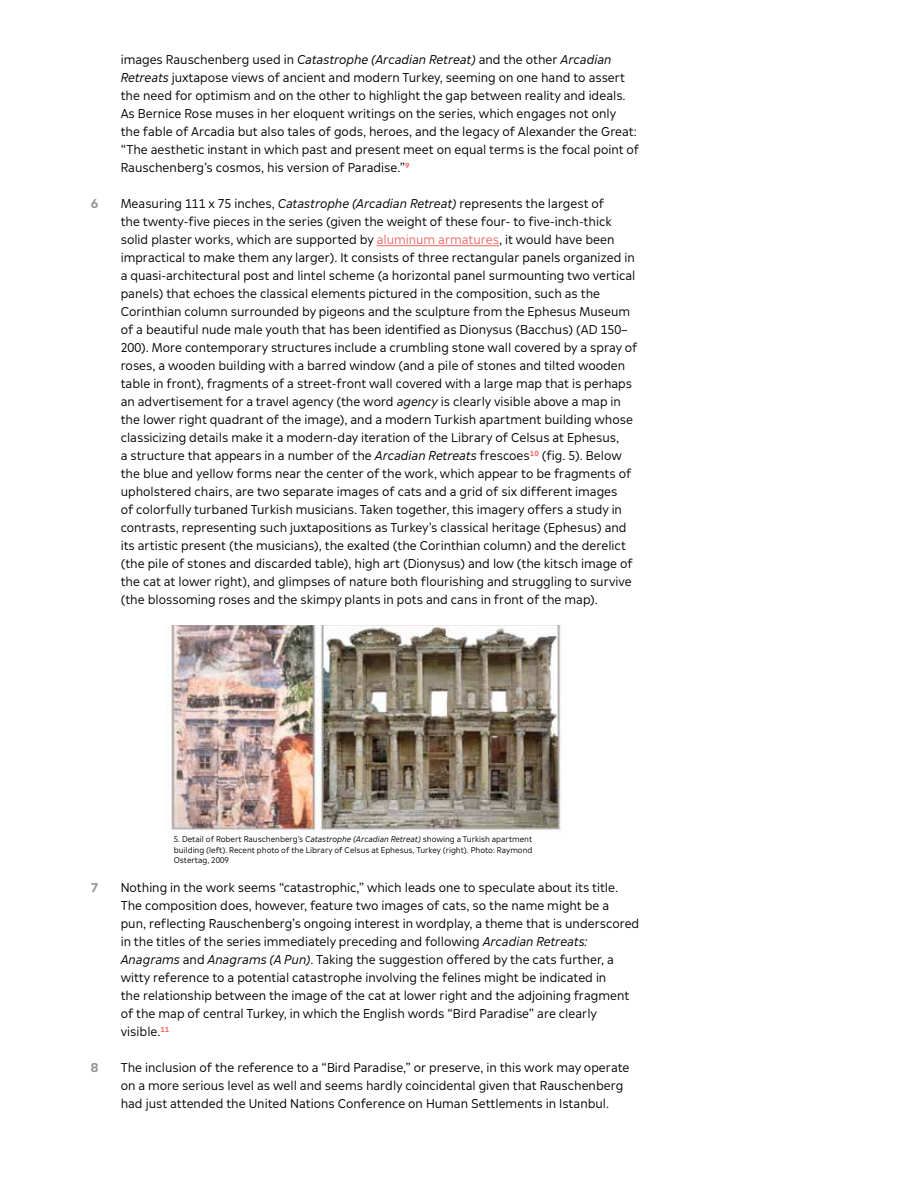
<style>
.page{position:relative;width:918px;height:1188px;background:#fff}
.page>*{position:absolute;margin:0;border:0;box-sizing:border-box;transform-origin:0 0}
.t1{font:12.75px/18px "SFMOMA Text";color:#000}
.t2{font:700 12.75px "SFMOMA Display";color:#939598}
.t3{font:8.25px/10.5px "SFMOMA Text";color:#000;text-align:justify}
.s1{font-style:italic}
.s2{color:#f2665e}
</style>
<div class="page">
<hr style="left:377px;top:245px;width:122px;height:1px;background:#f2665e">
<img style="left:165px;top:625px;width:397px;height:206px">
<p class="t1" style="left:121px;top:50px;width:520px">images Rauschenberg used in <span class="s1">Catastrophe (Arcadian Retreat)</span> and the other <span class="s1">Arcadian Retreats</span> juxtapose views of ancient and modern Turkey, seeming on one hand to assert the need for optimism and on the other to highlight the gap between reality and ideals.<br>As Bernice Rose muses in her eloquent writings on the series, which engages not only<br>the fable of Arcadia but also tales of gods, heroes, and the legacy of Alexander the Great: “The aesthetic instant in which past and present meet on equal terms is the focal point of Rauschenberg’s cosmos, his version of Paradise.”<sup>9</sup></p>
<p class="t2" style="left:91px;top:195px;width:9px">6</p>
<p class="t1" style="left:121px;top:194px;width:518px">Measuring 111 x 75 inches, <span class="s1">Catastrophe (Arcadian Retreat)</span> represents the largest of<br>the twenty-five pieces in the series (given the weight of these four- to five-inch-thick solid plaster works, which are supported by <span class="s2">aluminum armatures</span>, it would have been impractical to make them any larger). It consists of three rectangular panels organized in a quasi-architectural post and lintel scheme (a horizontal panel surmounting two vertical panels) that echoes the classical elements pictured in the composition, such as the Corinthian column surrounded by pigeons and the sculpture from the Ephesus Museum of a beautiful nude male youth that has been identified as Dionysus (Bacchus) (AD 150– 200). More contemporary structures include a crumbling stone wall covered by a spray of roses, a wooden building with a barred window (and a pile of stones and tilted wooden table in front), fragments of a street-front wall covered with a large map that is perhaps an advertisement for a travel agency (the word <span class="s1">agency</span> is clearly visible above a map in the lower right quadrant of the image), and a modern Turkish apartment building whose classicizing details make it a modern-day iteration of the Library of Celsus at Ephesus,<br>a structure that appears in a number of the <span class="s1">Arcadian Retreats</span> frescoes<sup>10</sup> (fig. 5). Below the blue and yellow forms near the center of the work, which appear to be fragments of upholstered chairs, are two separate images of cats and a grid of six different images<br>of colorfully turbaned Turkish musicians. Taken together, this imagery offers a study in contrasts, representing such juxtapositions as Turkey’s classical heritage (Ephesus) and its artistic present (the musicians), the exalted (the Corinthian column) and the derelict (the pile of stones and discarded table), high art (Dionysus) and low (the kitsch image of the cat at lower right), and glimpses of nature both flourishing and struggling to survive (the blossoming roses and the skimpy plants in pots and cans in front of the map).</p>
<p class="t3" style="left:174px;top:834px;width:360px">5. Detail of Robert Rauschenberg’s <span class="s1">Catastrophe (Arcadian Retreat)</span> showing a Turkish apartment building (left). Recent photo of the Library of Celsus at Ephesus, Turkey (right). Photo: Raymond Ostertag, 2009</p>
<p class="t2" style="left:91px;top:879px;width:9px">7</p>
<p class="t1" style="left:121px;top:878px;width:520px">Nothing in the work seems “catastrophic,” which leads one to speculate about its title.<br>The composition does, however, feature two images of cats, so the name might be a<br>pun, reflecting Rauschenberg’s ongoing interest in wordplay, a theme that is underscored in the titles of the series immediately preceding and following <span class="s1">Arcadian Retreats:<br>Anagrams</span> and <span class="s1">Anagrams (A Pun)</span>. Taking the suggestion offered by the cats further, a witty reference to a potential catastrophe involving the felines might be indicated in<br>the relationship between the image of the cat at lower right and the adjoining fragment of the map of central Turkey, in which the English words “Bird Paradise” are clearly visible.<sup>11</sup></p>
<p class="t2" style="left:91px;top:1059px;width:9px">8</p>
<p class="t1" style="left:121px;top:1058px;width:510px">The inclusion of the reference to a “Bird Paradise,” or preserve, in this work may operate on a more serious level as well and seems hardly coincidental given that Rauschenberg had just attended the United Nations Conference on Human Settlements in Istanbul.</p>
</div>
